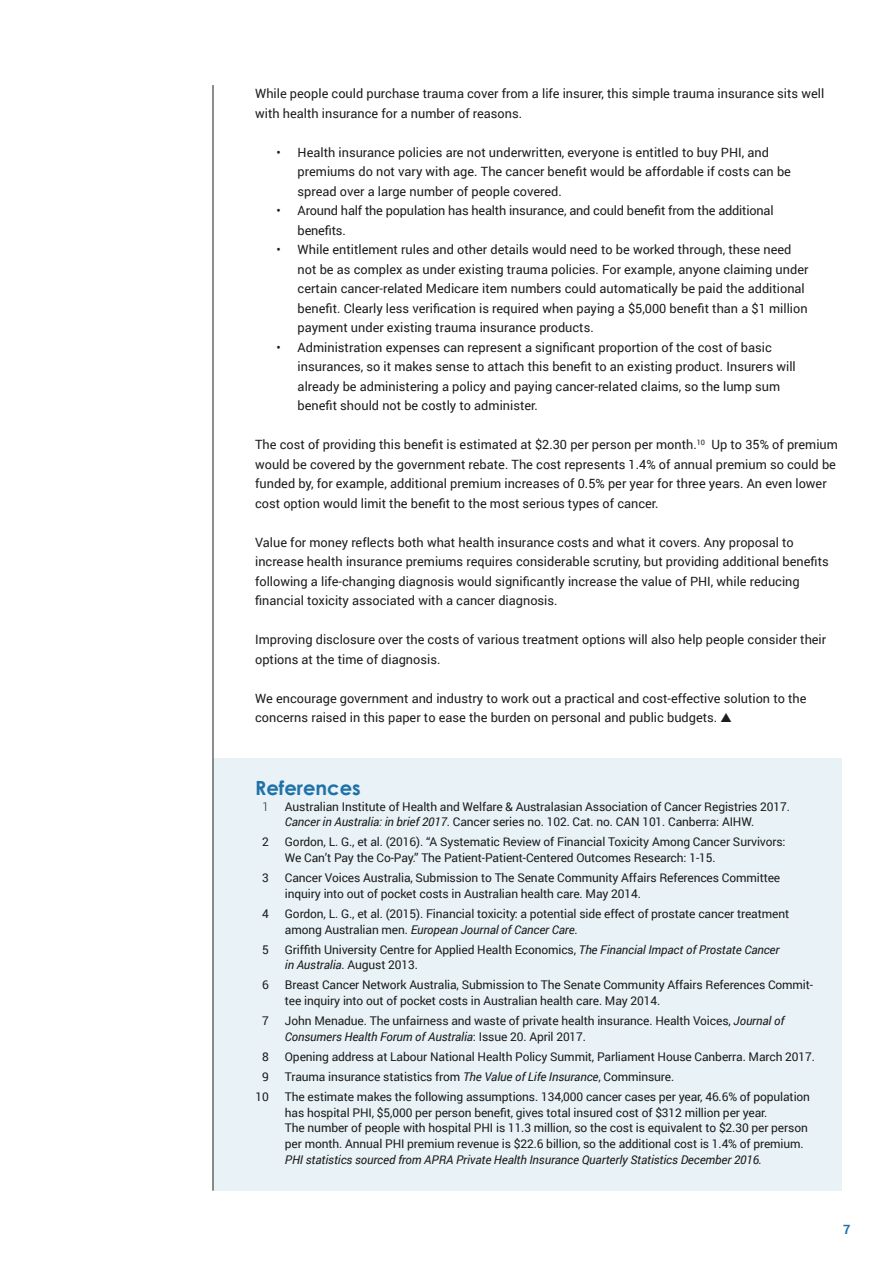
<style>
.page{position:relative;width:893px;height:1263px;background:#fff}
.page>*{position:absolute;margin:0;border:0;box-sizing:border-box;transform-origin:0 0}
.t1{font:700 19.5px "Century Gothic";color:#1f72a8}
.t2{font:12.75px/19.5px "Roboto";color:#1d1d1b}
.t3{font:700 12.75px "Roboto";color:#1f72a8}
.t4{font:12px/15.8px "Roboto";letter-spacing:-.01em;color:#1d1d1b}
.t5{font:italic 12px "Roboto";letter-spacing:-.01em;color:#1d1d1b}
.t6{font:300 12px "Roboto";color:#1d1d1b}
.s1{font-style:italic}
</style>
<div class="page">
<div style="left:213px;top:758px;width:629px;height:433px;background:#e8f2f7"></div>
<hr style="left:213px;top:85px;width:1px;height:1106px;background:#1d1d1b">
<p class="t2" style="left:255px;top:84px;width:571px">While people could purchase trauma cover from a life insurer, this simple trauma insurance sits well with health insurance for a number of reasons.</p>
<p class="t2" style="left:298px;top:142px;width:495px;text-indent:-21px">• Health insurance policies are not underwritten, everyone is entitled to buy PHI, and premiums do not vary with age. The cancer benefit would be affordable if costs can be spread over a large number of people covered.</p>
<p class="t2" style="left:298px;top:201px;width:477px;text-indent:-21px">• Around half the population has health insurance, and could benefit from the additional benefits.</p>
<p class="t2" style="left:298px;top:240px;width:512px;text-indent:-21px">• While entitlement rules and other details would need to be worked through, these need not be as complex as under existing trauma policies. For example, anyone claiming under certain cancer-related Medicare item numbers could automatically be paid the additional benefit. Clearly less verification is required when paying a $5,000 benefit than a $1 million payment under existing trauma insurance products.</p>
<p class="t2" style="left:298px;top:337px;width:500px;text-indent:-21px">• Administration expenses can represent a significant proportion of the cost of basic insurances, so it makes sense to attach this benefit to an existing product. Insurers will already be administering a policy and paying cancer-related claims, so the lump sum benefit should not be costly to administer.</p>
<p class="t2" style="left:255px;top:435px;width:584px">The cost of providing this benefit is estimated at $2.30 per person per month.<sup>10</sup> Up to 35% of premium would be covered by the government rebate. The cost represents 1.4% of annual premium so could be funded by, for example, additional premium increases of 0.5% per year for three years. An even lower cost option would limit the benefit to the most serious types of cancer.</p>
<p class="t2" style="left:255px;top:532px;width:575px">Value for money reflects both what health insurance costs and what it covers. Any proposal to increase health insurance premiums requires considerable scrutiny, but providing additional benefits following a life-changing diagnosis would significantly increase the value of PHI, while reducing financial toxicity associated with a cancer diagnosis.</p>
<p class="t2" style="left:255px;top:630px;width:573px">Improving disclosure over the costs of various treatment options will also help people consider their options at the time of diagnosis.</p>
<p class="t2" style="left:255px;top:688px;width:553px">We encourage government and industry to work out a practical and cost-effective solution to the concerns raised in this paper to ease the burden on personal and public budgets. ▲</p>
<h1 class="t1" style="left:255px;top:776px;width:107px">References</h1>
<p class="t6" style="left:262px;top:798px;width:8px">1</p>
<p class="t4" style="left:285px;top:798px;width:507px">Australian Institute of Health and Welfare &amp; Australasian Association of Cancer Registries 2017.<br><span class="s1">Cancer in Australia: in brief 2017</span>. Cancer series no. 102. Cat. no. CAN 101. Canberra: AIHW.</p>
<p class="t4" style="left:262px;top:834px;width:8px">2</p>
<p class="t4" style="left:285px;top:834px;width:502px">Gordon, L. G., et al. (2016). “A Systematic Review of Financial Toxicity Among Cancer Survivors:<br>We Can’t Pay the Co-Pay.” The Patient-Patient-Centered Outcomes Research: 1-15.</p>
<p class="t4" style="left:262px;top:869px;width:8px">3</p>
<p class="t4" style="left:285px;top:869px;width:497px">Cancer Voices Australia, Submission to The Senate Community Affairs References Committee inquiry into out of pocket costs in Australian health care. May 2014.</p>
<p class="t4" style="left:262px;top:905px;width:8px">4</p>
<p class="t4" style="left:285px;top:905px;width:506px">Gordon, L. G., et al. (2015). Financial toxicity: a potential side effect of prostate cancer treatment among Australian men. <span class="s1">European Journal of Cancer Care</span>.</p>
<p class="t4" style="left:262px;top:941px;width:8px">5</p>
<p class="t4" style="left:285px;top:941px;width:496px">Griffith University Centre for Applied Health Economics, <span class="s1">The Financial Impact of Prostate Cancer in Australia</span>. August 2013.</p>
<p class="t4" style="left:262px;top:977px;width:8px">6</p>
<p class="t4" style="left:285px;top:977px;width:530px">Breast Cancer Network Australia, Submission to The Senate Community Affairs References Commit&shy;tee inquiry into out of pocket costs in Australian health care. May 2014.</p>
<p class="t4" style="left:262px;top:1012px;width:8px">7</p>
<p class="t4" style="left:285px;top:1012px;width:501px">John Menadue. The unfairness and waste of private health insurance. Health Voices, <span class="s1">Journal of<br>Consumers Health Forum of Australia</span>: Issue 20. April 2017.</p>
<p class="t4" style="left:262px;top:1048px;width:8px">8</p>
<p class="t4" style="left:285px;top:1048px;width:532px">Opening address at Labour National Health Policy Summit, Parliament House Canberra. March 2017.</p>
<p class="t4" style="left:262px;top:1068px;width:8px">9</p>
<p class="t4" style="left:285px;top:1068px;width:391px">Trauma insurance statistics from <span class="s1">The Value of Life Insurance</span>, Comminsure.</p>
<p class="t4" style="left:255px;top:1088px;width:15px">10</p>
<p class="t4" style="left:285px;top:1088px;width:527px">The estimate makes the following assumptions. 134,000 cancer cases per year, 46.6% of population has hospital PHI, $5,000 per person benefit, gives total insured cost of $312 million per year.<br>The number of people with hospital PHI is 11.3 million, so the cost is equivalent to $2.30 per person per month. Annual PHI premium revenue is $22.6 billion, so the additional cost is 1.4% of premium.</p>
<p class="t5" style="left:285px;top:1151px;width:479px">PHI statistics sourced from APRA Private Health Insurance Quarterly Statistics December 2016.</p>
<p class="t3" style="left:843px;top:1220px;width:9px">7</p>
</div>
